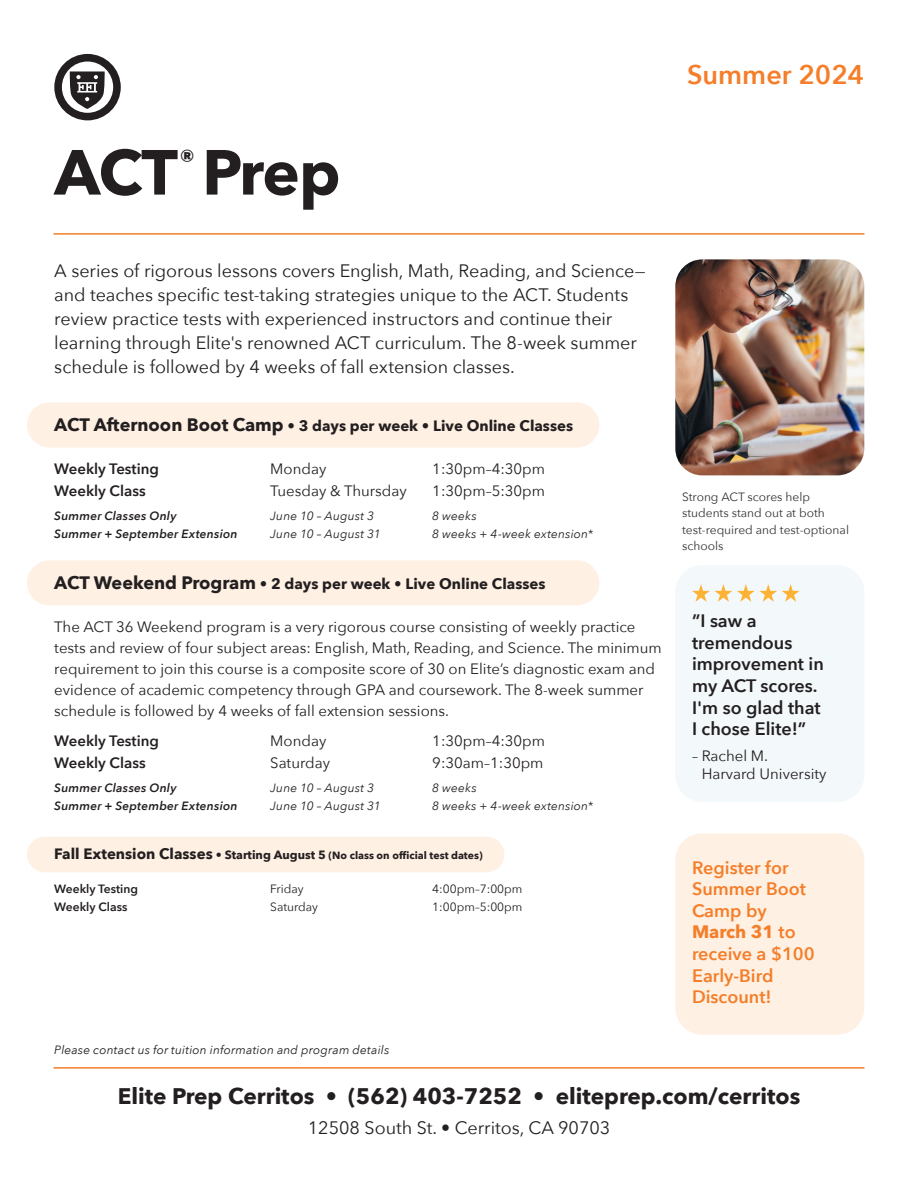
<style>
.page{position:relative;width:918px;height:1188px;background:#fff}
.page>*{position:absolute;margin:0;border:0;box-sizing:border-box;transform-origin:0 0}
.t1{font:700 63px "Avenir Next";letter-spacing:-.03em;color:#231f20}
.t2{font:600 27px "Avenir Next";color:#f47e29}
.t3{font:700 27px "Avenir Next";color:#231f20}
.Subtitle{font:700 22.5px "Avenir Next";color:#231f20}
.Subtitle-2{font:18px/24px "Avenir Next";letter-spacing:-.005em;color:#231f20}
.Subtitle-3{font:600 18px/21.6px "Avenir Next";color:#231f20}
.Subtitle-4{font:600 18px/21.6px "Avenir Next";color:#f47e29}
.Subtitle-5{font:15px/21px "Avenir Next";color:#231f20}
.Subtitle-6{font:700 15px "Avenir Next";color:#231f20}
.Subtitle-7{font:600 15px "Avenir Next";color:#231f20}
.Program_Title{font:italic 12px "Avenir Next";letter-spacing:.015em;color:#231f20}
.t4{font:italic 600 12px "Avenir Next";letter-spacing:.015em;color:#231f20}
.Subtitle-8{font:12px/16.5px "Avenir Next";color:#323332}
.Subtitle-9{font:12px "Avenir Next";color:#231f20}
.Subtitle-10{font:600 12px "Avenir Next";color:#231f20}
.Subtitle-11{font:700 10.5px "Avenir Next";color:#231f20}
.s1{font-size:18px}
.s2{font-size:15px}
.s3{font-size:12px}
.s4{font-weight:700}
</style>
<div class="page">
<svg style="left:54px;top:54px;width:67px;height:66px"></svg>
<div style="left:675px;top:565px;width:189px;height:237px;background:#f3f8fa;border-radius:27px"></div>
<img style="left:675px;top:259px;width:189px;height:216px">
<hr style="left:54px;top:1067px;width:810px;height:2px;background:#f47e29">
<hr style="left:54px;top:233px;width:810px;height:2px;background:#f47e29">
<div style="left:27px;top:403px;width:572px;height:45px;background:#fef0e3;border-radius:22px"></div>
<div style="left:27px;top:560px;width:572px;height:45px;background:#fef0e3;border-radius:22px"></div>
<div style="left:27px;top:837px;width:477px;height:35px;background:#fef0e3;border-radius:18px"></div>
<div style="left:675px;top:833px;width:189px;height:202px;background:#fef0e3;border-radius:27px"></div>
<svg style="left:692px;top:584px;width:108px;height:18px"></svg>
<p class="t2" style="left:687px;top:51px;width:179px">Summer 2024</p>
<p class="t1" style="left:54px;top:118px;width:288px">ACT Prep</p>
<p class="t3" style="left:179px;top:136px;width:18px">®</p>
<p class="Subtitle-2" style="left:54px;top:258px;width:593px">A series of rigorous lessons covers English, Math, Reading, and Science— and teaches specific test-taking strategies unique to the ACT. Students review practice tests with experienced instructors and continue their learning through Elite's renowned ACT curriculum. The 8-week summer schedule is followed by 4 weeks of fall extension classes.</p>
<p class="Subtitle-6" style="left:54px;top:413px;width:520px"><span class="s1">ACT Afternoon Boot Camp</span> • 3 days per week • Live Online Classes</p>
<p class="Subtitle-7" style="left:54px;top:456px;width:106px">Weekly Testing</p>
<p class="Subtitle-5" style="left:270px;top:458px;width:58px">Monday</p>
<p class="Subtitle-5" style="left:432px;top:458px;width:114px">1:30pm–4:30pm</p>
<p class="Subtitle-7" style="left:54px;top:478px;width:93px">Weekly Class</p>
<p class="Subtitle-5" style="left:270px;top:480px;width:138px">Tuesday &amp; Thursday</p>
<p class="Subtitle-5" style="left:432px;top:480px;width:114px">1:30pm–5:30pm</p>
<p class="t4" style="left:54px;top:506px;width:124px">Summer Classes Only</p>
<p class="Program_Title" style="left:270px;top:506px;width:105px">June 10 – August 3</p>
<p class="Program_Title" style="left:432px;top:506px;width:46px">8 weeks</p>
<p class="t4" style="left:54px;top:523px;width:185px">Summer + September Extension</p>
<p class="Program_Title" style="left:270px;top:524px;width:112px">June 10 – August 31</p>
<p class="Program_Title" style="left:432px;top:524px;width:162px">8 weeks + 4-week extension*</p>
<p class="Subtitle-6" style="left:54px;top:571px;width:493px"><span class="s1">ACT Weekend Program</span> • 2 days per week • Live Online Classes</p>
<p class="Subtitle-5" style="left:54px;top:615px;width:609px">The ACT 36 Weekend program is a very rigorous course consisting of weekly practice tests and review of four subject areas: English, Math, Reading, and Science. The minimum requirement to join this course is a composite score of 30 on Elite’s diagnostic exam and evidence of academic competency through GPA and coursework. The 8-week summer schedule is followed by 4 weeks of fall extension sessions.</p>
<p class="Subtitle-7" style="left:54px;top:728px;width:106px">Weekly Testing</p>
<p class="Subtitle-5" style="left:270px;top:729px;width:58px">Monday</p>
<p class="Subtitle-5" style="left:432px;top:729px;width:114px">1:30pm–4:30pm</p>
<p class="Subtitle-7" style="left:54px;top:750px;width:93px">Weekly Class</p>
<p class="Subtitle-5" style="left:270px;top:752px;width:61px">Saturday</p>
<p class="Subtitle-5" style="left:432px;top:752px;width:113px">9:30am–1:30pm</p>
<p class="t4" style="left:54px;top:778px;width:124px">Summer Classes Only</p>
<p class="Program_Title" style="left:270px;top:778px;width:105px">June 10 – August 3</p>
<p class="Program_Title" style="left:432px;top:778px;width:46px">8 weeks</p>
<p class="t4" style="left:54px;top:795px;width:185px">Summer + September Extension</p>
<p class="Program_Title" style="left:270px;top:795px;width:112px">June 10 – August 31</p>
<p class="Program_Title" style="left:432px;top:795px;width:162px">8 weeks + 4-week extension*</p>
<p class="Subtitle-11" style="left:54px;top:847px;width:430px"><span class="s2">Fall Extension Classes</span> <span class="s3">• Starting August 5</span> (No class on official test dates)</p>
<p class="Subtitle-10" style="left:54px;top:879px;width:85px">Weekly Testing</p>
<p class="Subtitle-9" style="left:270px;top:879px;width:35px">Friday</p>
<p class="Subtitle-9" style="left:432px;top:879px;width:92px">4:00pm–7:00pm</p>
<p class="Subtitle-10" style="left:54px;top:897px;width:75px">Weekly Class</p>
<p class="Subtitle-9" style="left:270px;top:897px;width:49px">Saturday</p>
<p class="Subtitle-9" style="left:432px;top:897px;width:92px">1:00pm–5:00pm</p>
<p class="Program_Title" style="left:54px;top:1040px;width:337px">Please contact us for tuition information and program details</p>
<p class="Subtitle-8" style="left:682px;top:488px;width:168px">Strong ACT scores help students stand out at both test-required and test-optional schools</p>
<p class="Subtitle-3" style="left:692px;top:610px;width:133px">”I saw a tremendous improvement in my ACT scores.<br>I'm so glad that<br>I chose Elite!”</p>
<p class="Subtitle-5" style="left:692px;top:744px;width:78px">– Rachel M.</p>
<p class="Subtitle-5" style="left:702px;top:762px;width:126px">Harvard University</p>
<p class="Subtitle-4" style="left:692px;top:856px;width:124px">Register for<br>Summer Boot<br>Camp by<br><span class="s4">March 31</span> to receive a $100<br>Early-Bird<br>Discount!</p>
<p class="Subtitle" style="left:118px;top:1076px;width:684px">Elite Prep Cerritos • (562) 403-7252 • eliteprep.com/cerritos</p>
<p class="Subtitle-2" style="left:308px;top:1115px;width:304px">12508 South St. • Cerritos, CA 90703</p>
</div>
